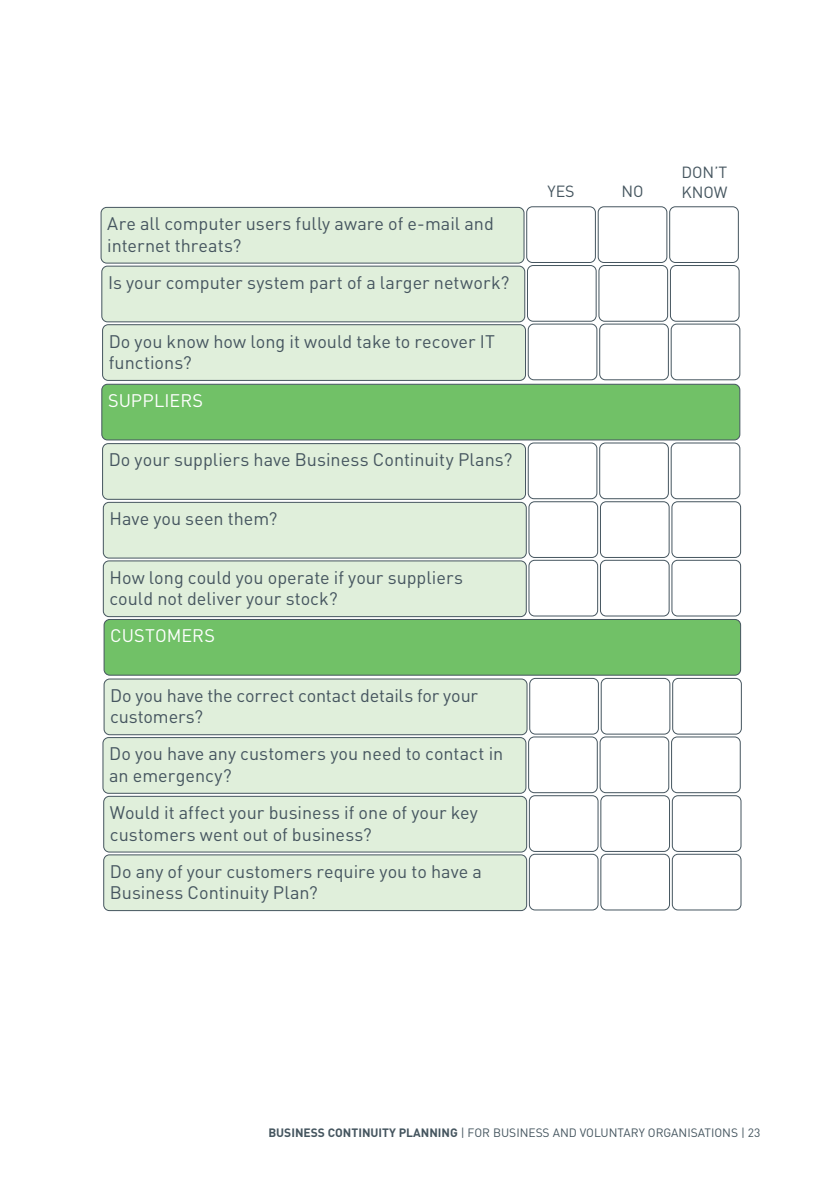
<style>
.page{position:relative;width:840px;height:1191px;background:#fff}
.page>*{position:absolute;margin:0;border:0;box-sizing:border-box;transform-origin:0 0}
.t1{font:18px/21.6px "DIN";color:#45555f}
.t2{font:18px "DIN";letter-spacing:.005em;color:#fff}
.t3{font:16px/20px "DIN";color:#45555f}
.t4{font:12px "DIN";color:#45555f}
.s1{font-weight:700}
</style>
<div class="page">
<div style="left:526px;top:206px;width:69px;height:57px;border:1px solid #45555f;border-radius:6px"></div>
<div style="left:597px;top:206px;width:70px;height:57px;border:1px solid #45555f;border-radius:6px"></div>
<div style="left:668px;top:206px;width:70px;height:57px;border:1px solid #45555f;border-radius:6px"></div>
<div style="left:101px;top:207px;width:422px;height:56px;background:#e0efdb;border-radius:6px"></div>
<div style="left:100px;top:207px;width:424px;height:57px;border:1px solid #45555f;border-radius:6px"></div>
<div style="left:526px;top:265px;width:70px;height:57px;border:1px solid #45555f;border-radius:6px"></div>
<div style="left:598px;top:265px;width:69px;height:57px;border:1px solid #45555f;border-radius:6px"></div>
<div style="left:669px;top:265px;width:70px;height:57px;border:1px solid #45555f;border-radius:6px"></div>
<div style="left:102px;top:266px;width:422px;height:56px;background:#e0efdb;border-radius:6px"></div>
<div style="left:101px;top:266px;width:424px;height:56px;border:1px solid #45555f;border-radius:6px"></div>
<div style="left:102px;top:384px;width:637px;height:56px;background:#71c167;border-radius:6px"></div>
<div style="left:101px;top:384px;width:639px;height:56px;border:1px solid #45555f;border-radius:6px"></div>
<div style="left:527px;top:323px;width:70px;height:57px;border:1px solid #45555f;border-radius:6px"></div>
<div style="left:599px;top:323px;width:69px;height:57px;border:1px solid #45555f;border-radius:6px"></div>
<div style="left:670px;top:323px;width:70px;height:57px;border:1px solid #45555f;border-radius:6px"></div>
<div style="left:102px;top:325px;width:423px;height:55px;background:#e0efdb;border-radius:6px"></div>
<div style="left:102px;top:324px;width:423px;height:57px;border:1px solid #45555f;border-radius:6px"></div>
<div style="left:527px;top:442px;width:70px;height:57px;border:1px solid #45555f;border-radius:6px"></div>
<div style="left:599px;top:442px;width:69px;height:57px;border:1px solid #45555f;border-radius:6px"></div>
<div style="left:670px;top:442px;width:70px;height:57px;border:1px solid #45555f;border-radius:6px"></div>
<div style="left:102px;top:443px;width:423px;height:56px;background:#e0efdb;border-radius:6px"></div>
<div style="left:102px;top:443px;width:423px;height:57px;border:1px solid #45555f;border-radius:6px"></div>
<div style="left:528px;top:501px;width:69px;height:57px;border:1px solid #45555f;border-radius:6px"></div>
<div style="left:599px;top:501px;width:70px;height:57px;border:1px solid #45555f;border-radius:6px"></div>
<div style="left:671px;top:501px;width:69px;height:57px;border:1px solid #45555f;border-radius:6px"></div>
<div style="left:103px;top:502px;width:423px;height:56px;background:#e0efdb;border-radius:6px"></div>
<div style="left:103px;top:502px;width:423px;height:56px;border:1px solid #45555f;border-radius:6px"></div>
<div style="left:528px;top:560px;width:69px;height:56px;border:1px solid #45555f;border-radius:6px"></div>
<div style="left:599px;top:560px;width:70px;height:56px;border:1px solid #45555f;border-radius:6px"></div>
<div style="left:671px;top:560px;width:69px;height:56px;border:1px solid #45555f;border-radius:6px"></div>
<div style="left:103px;top:561px;width:423px;height:55px;background:#e0efdb;border-radius:6px"></div>
<div style="left:103px;top:560px;width:423px;height:57px;border:1px solid #45555f;border-radius:6px"></div>
<div style="left:104px;top:619px;width:636px;height:56px;background:#71c167;border-radius:6px"></div>
<div style="left:103px;top:619px;width:637px;height:56px;border:1px solid #45555f;border-radius:6px"></div>
<div style="left:529px;top:678px;width:69px;height:56px;border:1px solid #45555f;border-radius:6px"></div>
<div style="left:600px;top:678px;width:70px;height:56px;border:1px solid #45555f;border-radius:6px"></div>
<div style="left:671px;top:678px;width:70px;height:56px;border:1px solid #45555f;border-radius:6px"></div>
<div style="left:104px;top:679px;width:422px;height:55px;background:#e0efdb;border-radius:6px"></div>
<div style="left:103px;top:678px;width:424px;height:57px;border:1px solid #45555f;border-radius:6px"></div>
<div style="left:528px;top:736px;width:69px;height:57px;border:1px solid #45555f;border-radius:6px"></div>
<div style="left:599px;top:736px;width:70px;height:57px;border:1px solid #45555f;border-radius:6px"></div>
<div style="left:670px;top:736px;width:70px;height:57px;border:1px solid #45555f;border-radius:6px"></div>
<div style="left:103px;top:737px;width:422px;height:56px;background:#e0efdb;border-radius:6px"></div>
<div style="left:102px;top:737px;width:424px;height:57px;border:1px solid #45555f;border-radius:6px"></div>
<div style="left:528px;top:795px;width:70px;height:57px;border:1px solid #45555f;border-radius:6px"></div>
<div style="left:600px;top:795px;width:69px;height:57px;border:1px solid #45555f;border-radius:6px"></div>
<div style="left:671px;top:795px;width:70px;height:57px;border:1px solid #45555f;border-radius:6px"></div>
<div style="left:104px;top:796px;width:422px;height:56px;background:#e0efdb;border-radius:6px"></div>
<div style="left:103px;top:796px;width:424px;height:56px;border:1px solid #45555f;border-radius:6px"></div>
<div style="left:528px;top:853px;width:70px;height:57px;border:1px solid #45555f;border-radius:6px"></div>
<div style="left:600px;top:853px;width:69px;height:57px;border:1px solid #45555f;border-radius:6px"></div>
<div style="left:671px;top:853px;width:70px;height:57px;border:1px solid #45555f;border-radius:6px"></div>
<div style="left:104px;top:855px;width:422px;height:55px;background:#e0efdb;border-radius:6px"></div>
<div style="left:103px;top:854px;width:424px;height:57px;border:1px solid #45555f;border-radius:6px"></div>
<p class="t1" style="left:107px;top:212px;width:388px">Are all computer users fully aware of e-mail and internet threats?</p>
<p class="t1" style="left:108px;top:271px;width:403px">Is your computer system part of a larger network?</p>
<p class="t1" style="left:109px;top:330px;width:387px">Do you know how long it would take to recover IT functions?</p>
<p class="t2" style="left:108px;top:389px;width:97px">SUPPLIERS</p>
<p class="t1" style="left:109px;top:449px;width:405px">Do your suppliers have Business Continuity Plans?</p>
<p class="t1" style="left:109px;top:507px;width:169px">Have you seen them?</p>
<p class="t1" style="left:109px;top:566px;width:355px">How long could you operate if your suppliers could not deliver your stock?</p>
<p class="t2" style="left:110px;top:624px;width:106px">CUSTOMERS</p>
<p class="t1" style="left:110px;top:684px;width:369px">Do you have the correct contact details for your customers?</p>
<p class="t1" style="left:109px;top:742px;width:395px">Do you have any customers you need to contact in an emergency?</p>
<p class="t1" style="left:110px;top:801px;width:369px">Would it affect your business if one of your key customers went out of business?</p>
<p class="t1" style="left:110px;top:860px;width:373px">Do any of your customers require you to have a<br>Business Continuity Plan?</p>
<p class="t3" style="left:547px;top:181px;width:29px">YES</p>
<p class="t3" style="left:621px;top:181px;width:24px">NO</p>
<p class="t3" style="left:681px;top:162px;width:48px">DON’T<br>KNOW</p>
<p class="t4" style="left:268px;top:1125px;width:493px"><span class="s1">BUSINESS CONTINUITY PLANNING</span> | FOR BUSINESS AND VOLUNTARY ORGANISATIONS | 23</p>
</div>
